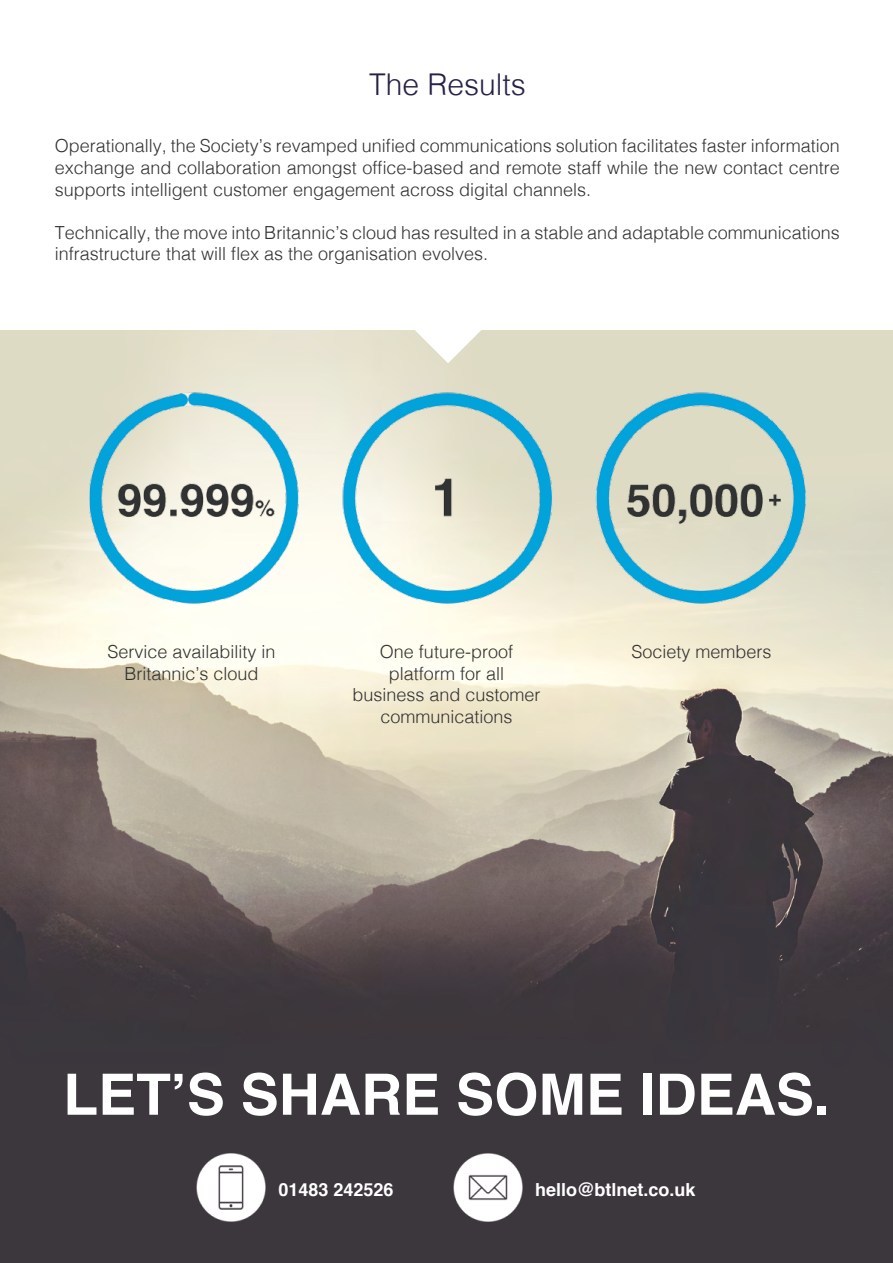
<style>
.page{position:relative;width:893px;height:1263px;background:#fff}
.page>*{position:absolute;margin:0;border:0;box-sizing:border-box;transform-origin:0 0}
.t1{font:700 57px "Helvetica";color:#fff}
.t2{font:300 30px "Helvetica";color:#262147}
.t3{font:300 18px/21.6px "Helvetica";color:#313232;text-align:justify}
.t4{font:700 18px "Helvetica";color:#fff}
</style>
<div class="page">
<img style="left:0;top:331px;width:893px;height:932px">
<img style="left:452px;top:1152px;width:72px;height:72px">
<img style="left:195px;top:1152px;width:72px;height:72px">
<svg style="left:413px;top:330px;width:70px;height:33px"></svg>
<img style="left:0;top:374px;width:893px;height:243px">
<h2 class="t2" style="left:369px;top:59px;width:158px">The Results</h2>
<p class="t3" style="left:55px;top:134px;width:786px">Operationally, the Society’s revamped unified communications solution facilitates faster information exchange and collaboration amongst office-based and remote staff while the new contact centre supports intelligent customer engagement across digital channels.</p>
<p class="t3" style="left:55px;top:220px;width:786px">Technically, the move into Britannic’s cloud has resulted in a stable and adaptable communications infrastructure that will flex as the organisation evolves.</p>
<p class="t3" style="left:107px;top:640px;width:169px">Service availability in</p>
<p class="t3" style="left:631px;top:640px;width:142px">Society members</p>
<p class="t3" style="left:124px;top:661px;width:136px">Britannic’s cloud</p>
<p class="t3" style="left:352px;top:640px;width:190px;text-align:center">One future-proof platform for all business and customer communications</p>
<h1 class="t1" style="left:63px;top:1049px;width:768px">LET’S SHARE SOME IDEAS.</h1>
<p class="t4" style="left:278px;top:1175px;width:117px">01483 242526</p>
<p class="t4" style="left:535px;top:1175px;width:162px">hello@btlnet.co.uk</p>
</div>
